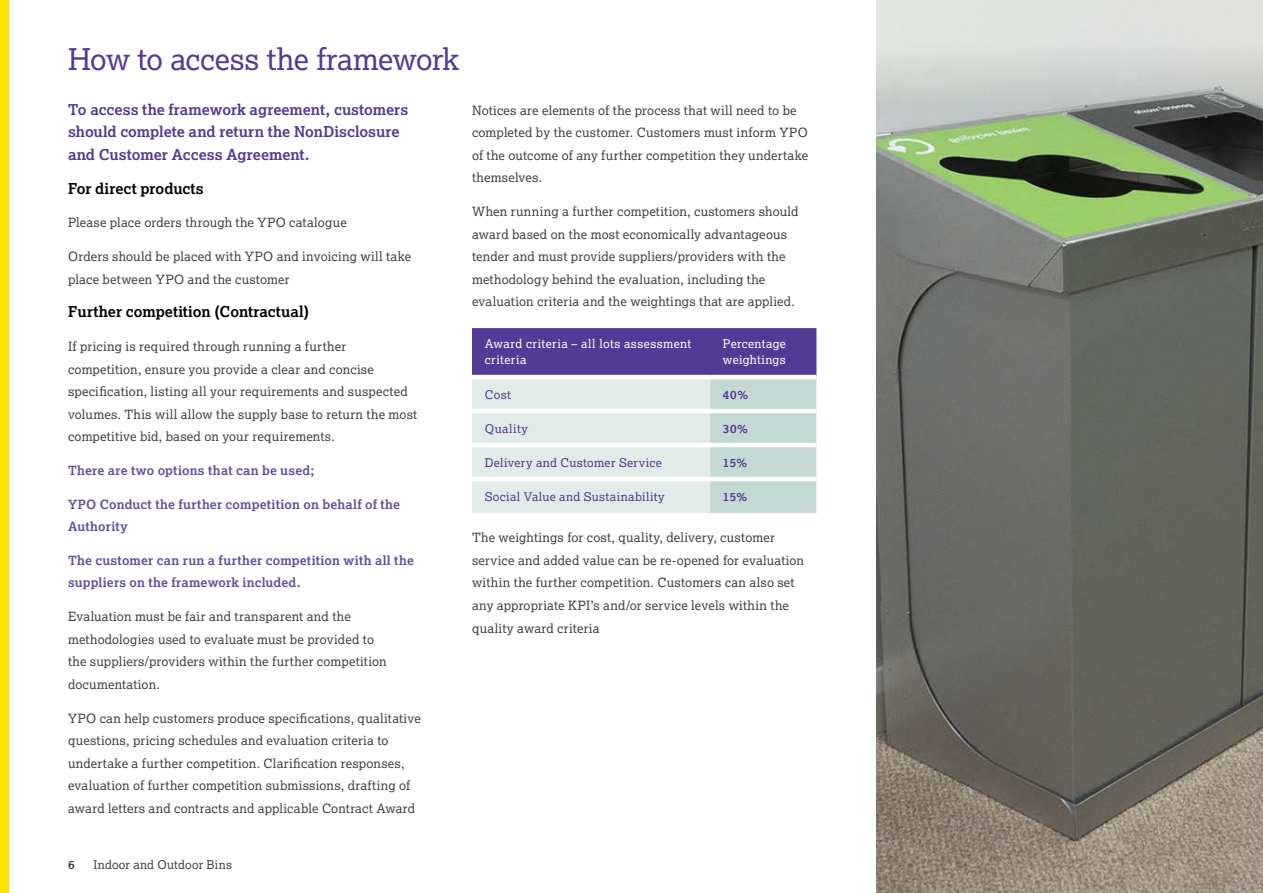
<style>
.page{position:relative;width:1263px;height:893px;background:#fff}
.page>*{position:absolute;margin:0;border:0;box-sizing:border-box;transform-origin:0 0}
.t1{font:30px "Lexia";letter-spacing:-.02em;color:#543996}
.t2{font:700 15px/22.5px "Lexia";color:#543996}
.t3{font:700 15px "Lexia";color:#000}
.t4{font:12.75px/22.5px "Lexia";letter-spacing:.015em;color:#404241}
.t5{font:700 12.75px/22.5px "Lexia";letter-spacing:.015em;color:#654da0}
.t6{font:12px "Lexia";letter-spacing:.03em;color:#543996}
.t7{font:12px/16.5px "Lexia";letter-spacing:.035em;color:#fff}
.t8{font:12px "Lexia";letter-spacing:.01em;color:#404241}
.t9{font:700 12px "Lexia";letter-spacing:.04em;color:#543996}
.t10{font:700 12px "Lexia";color:#404241}
</style>
<div class="page">
<img style="left:876px;top:126px;width:387px;height:767px">
<svg style="left:876px;top:0;width:387px;height:126px;background:#c7cac7"></svg>
<svg style="left:472px;top:328px;width:344px;height:185px;background:#b4b6cd"></svg>
<hr style="left:472px;top:477px;width:238px;height:4px;background:#fff">
<hr style="left:710px;top:477px;width:106px;height:4px;background:#fff">
<hr style="left:472px;top:375px;width:238px;height:4px;background:#fff">
<hr style="left:710px;top:375px;width:106px;height:4px;background:#fff">
<hr style="left:472px;top:409px;width:238px;height:4px;background:#fff">
<hr style="left:710px;top:409px;width:106px;height:4px;background:#fff">
<hr style="left:472px;top:443px;width:238px;height:4px;background:#fff">
<hr style="left:710px;top:443px;width:106px;height:4px;background:#fff">
<div style="left:0;top:0;width:9px;height:893px;background:#ffe600"></div>
<h1 class="t1" style="left:68px;top:40px;width:393px">How to access the framework</h1>
<p class="t2" style="left:68px;top:98px;width:342px">To access the framework agreement, customers should complete and return the NonDisclosure and Customer Access Agreement.</p>
<p class="t3" style="left:68px;top:179px;width:137px">For direct products</p>
<p class="t4" style="left:68px;top:211px;width:280px">Please place orders through the YPO catalogue</p>
<p class="t4" style="left:68px;top:245px;width:345px">Orders should be placed with YPO and invoicing will take place between YPO and the customer</p>
<p class="t3" style="left:68px;top:303px;width:242px">Further competition (Contractual)</p>
<p class="t4" style="left:68px;top:335px;width:351px">If pricing is required through running a further competition, ensure you provide a clear and concise specification, listing all your requirements and suspected volumes. This will allow the supply base to return the most competitive bid, based on your requirements.</p>
<p class="t5" style="left:68px;top:459px;width:248px">There are two options that can be used;</p>
<p class="t5" style="left:68px;top:492px;width:333px">YPO Conduct the further competition on behalf of the<br>Authority</p>
<p class="t5" style="left:68px;top:549px;width:347px">The customer can run a further competition with all the suppliers on the framework included.</p>
<p class="t4" style="left:68px;top:605px;width:320px">Evaluation must be fair and transparent and the methodologies used to evaluate must be provided to the suppliers/providers within the further competition documentation.</p>
<p class="t4" style="left:68px;top:706px;width:354px">YPO can help customers produce specifications, qualitative questions, pricing schedules and evaluation criteria to undertake a further competition. Clarification responses, evaluation of further competition submissions, drafting of award letters and contracts and applicable Contract Award</p>
<p class="t4" style="left:472px;top:99px;width:338px">Notices are elements of the process that will need to be completed by the customer. Customers must inform YPO of the outcome of any further competition they undertake themselves.</p>
<p class="t4" style="left:472px;top:200px;width:328px">When running a further competition, customers should award based on the most economically advantageous tender and must provide suppliers/providers with the methodology behind the evaluation, including the evaluation criteria and the weightings that are applied.</p>
<p class="t7" style="left:485px;top:335px;width:208px">Award criteria – all lots assessment criteria</p>
<p class="t7" style="left:723px;top:335px;width:65px">Percentage weightings</p>
<p class="t6" style="left:485px;top:387px;width:28px">Cost</p>
<p class="t9" style="left:723px;top:387px;width:27px">40%</p>
<p class="t6" style="left:485px;top:421px;width:45px">Quality</p>
<p class="t9" style="left:723px;top:421px;width:27px">30%</p>
<p class="t6" style="left:485px;top:455px;width:179px">Delivery and Customer Service</p>
<p class="t9" style="left:723px;top:455px;width:26px">15%</p>
<p class="t6" style="left:485px;top:489px;width:181px">Social Value and Sustainability</p>
<p class="t9" style="left:723px;top:489px;width:26px">15%</p>
<p class="t4" style="left:472px;top:526px;width:334px">The weightings for cost, quality, delivery, customer service and added value can be re-opened for evaluation within the further competition. Customers can also set any appropriate KPI’s and/or service levels within the quality award criteria</p>
<p class="t10" style="left:68px;top:857px;width:8px">6</p>
<p class="t8" style="left:94px;top:857px;width:140px">Indoor and Outdoor Bins</p>
</div>
